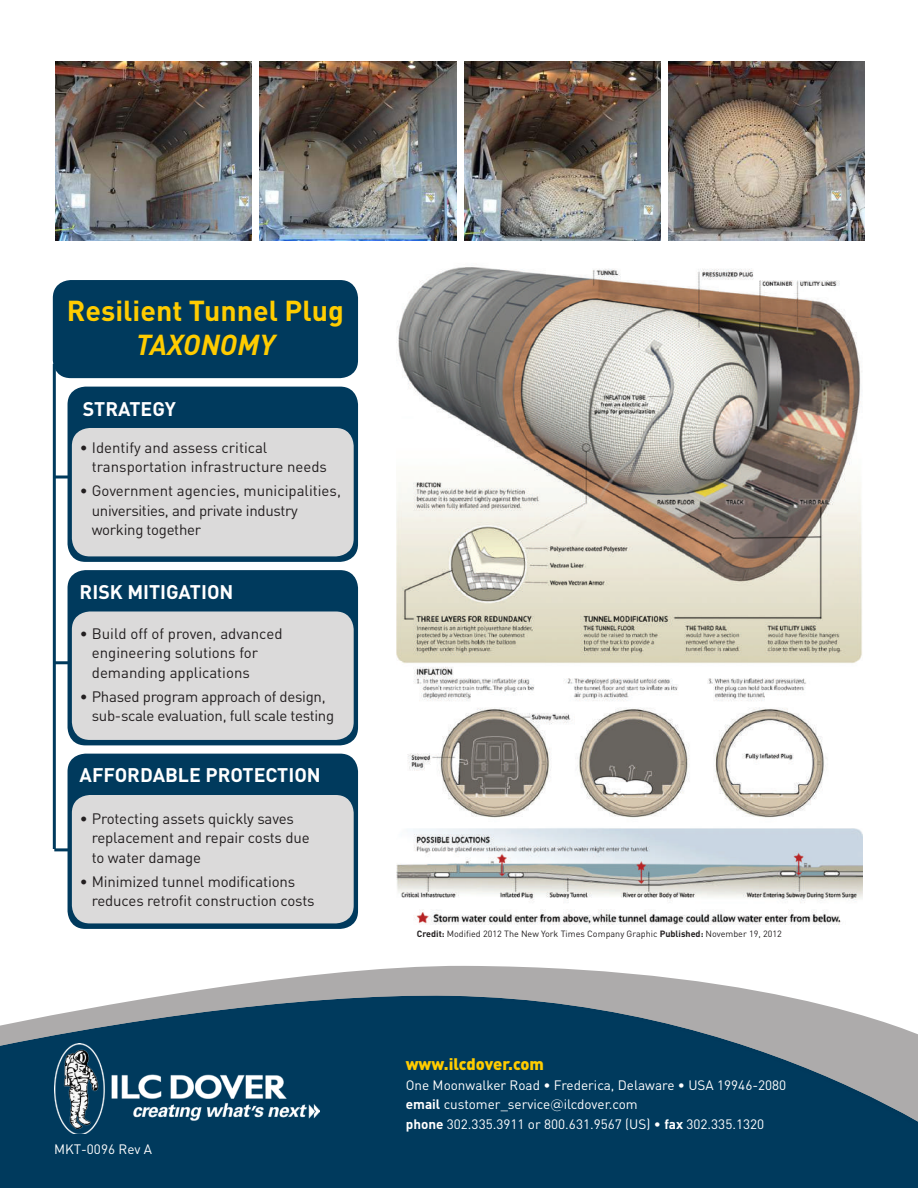
<style>
.page{position:relative;width:918px;height:1188px;background:#fff}
.page>*{position:absolute;margin:0;border:0;box-sizing:border-box;transform-origin:0 0}
.t1{font:700 28.5px "DIN";color:#fc0}
.t2{font:italic 700 28.5px "DIN";color:#fc0}
.t3{font:700 19.5px "DIN";color:#fff}
.t4{font:900 16.5px "DIN";color:#fc0}
.t5{font:15px/19.5px "DIN";letter-spacing:-.01em;color:#231f20}
.t6{font:13.5px/19.5px "DIN";color:#fff}
.t7{font:9px "DIN";color:#231f20}
.s1{font-weight:700}
.s2{font-family:"Gotham"}
</style>
<div class="page">
<svg style="left:258px;top:965px;width:443px;height:17px;fill:#adabab"></svg>
<svg style="left:0;top:982px;width:918px;height:206px;fill:#003a5d"></svg>
<hr style="left:53px;top:364px;width:3px;height:485px;background:#003a5d">
<hr style="left:54px;top:848px;width:17px;height:3px;background:#003a5d">
<hr style="left:54px;top:661px;width:17px;height:3px;background:#003a5d">
<hr style="left:54px;top:476px;width:17px;height:3px;background:#003a5d">
<div style="left:53px;top:280px;width:305px;height:98px;background:#003a5d;border-radius:18px"></div>
<div style="left:68px;top:387px;width:290px;height:175px;background:#003a5d;border-radius:18px"></div>
<div style="left:72px;top:428px;width:282px;height:128px;background:#dbdada;border-radius:18px"></div>
<div style="left:68px;top:570px;width:290px;height:175px;background:#003a5d;border-radius:18px"></div>
<div style="left:72px;top:611px;width:282px;height:129px;background:#dbdada;border-radius:18px"></div>
<div style="left:68px;top:754px;width:290px;height:175px;background:#003a5d;border-radius:18px"></div>
<div style="left:72px;top:795px;width:282px;height:128px;background:#dbdada;border-radius:18px"></div>
<img style="left:56px;top:62px;width:196px;height:178px">
<img style="left:260px;top:62px;width:196px;height:178px">
<img style="left:464px;top:62px;width:197px;height:178px">
<img style="left:669px;top:62px;width:196px;height:178px">
<img style="left:396px;top:267px;width:467px;height:657px">
<img style="left:54px;top:1044px;width:266px;height:90px">
<h1 class="t1" style="left:67px;top:292px;width:279px">Resilient Tunnel Plug</h1>
<h1 class="t2" style="left:136px;top:326px;width:141px">TAXONOMY</h1>
<h2 class="t3" style="left:83px;top:396px;width:95px">STRATEGY</h2>
<p class="t5" style="left:92px;top:437px;width:237px;text-indent:-12px">• Identify and assess critical transportation infrastructure needs</p>
<p class="t5" style="left:92px;top:481px;width:251px;text-indent:-12px">• Government agencies, municipalities, universities, and private industry working together</p>
<h2 class="t3" style="left:80px;top:579px;width:155px">RISK MITIGATION</h2>
<p class="t5" style="left:92px;top:623px;width:192px;text-indent:-12px">• Build off of proven, advanced engineering solutions for demanding applications</p>
<p class="t5" style="left:92px;top:686px;width:244px;text-indent:-12px">• Phased program approach of design, sub-scale evaluation, full scale testing</p>
<h2 class="t3" style="left:80px;top:763px;width:243px">AFFORDABLE PROTECTION</h2>
<p class="t5" style="left:92px;top:809px;width:219px;text-indent:-12px">• Protecting assets quickly saves replacement and repair costs due to water damage</p>
<p class="t5" style="left:92px;top:872px;width:224px;text-indent:-12px">• Minimized tunnel modifications reduces retrofit construction costs</p>
<p class="t6" style="left:54px;top:1139px;width:100px">MKT-0096 Rev A</p>
<p class="t7" style="left:417px;top:929px;width:367px"><span class="s1">Credit:</span> Modified 2012 The New York Times Company Graphic <span class="s1">Published:</span> November 19, 2012</p>
<p class="t4" style="left:406px;top:1053px;width:140px">www.ilcdover.com</p>
<p class="t6" style="left:406px;top:1075px;width:382px">One Moonwalker Road • Frederica, Delaware • USA 19946-2080 <span class="s1">email</span> customer_service<span class="s2">@</span>ilcdover.com<br><span class="s1">phone</span> 302.335.3911 or 800.631.9567 (US) • <span class="s1">fax</span> 302.335.1320</p>
</div>
